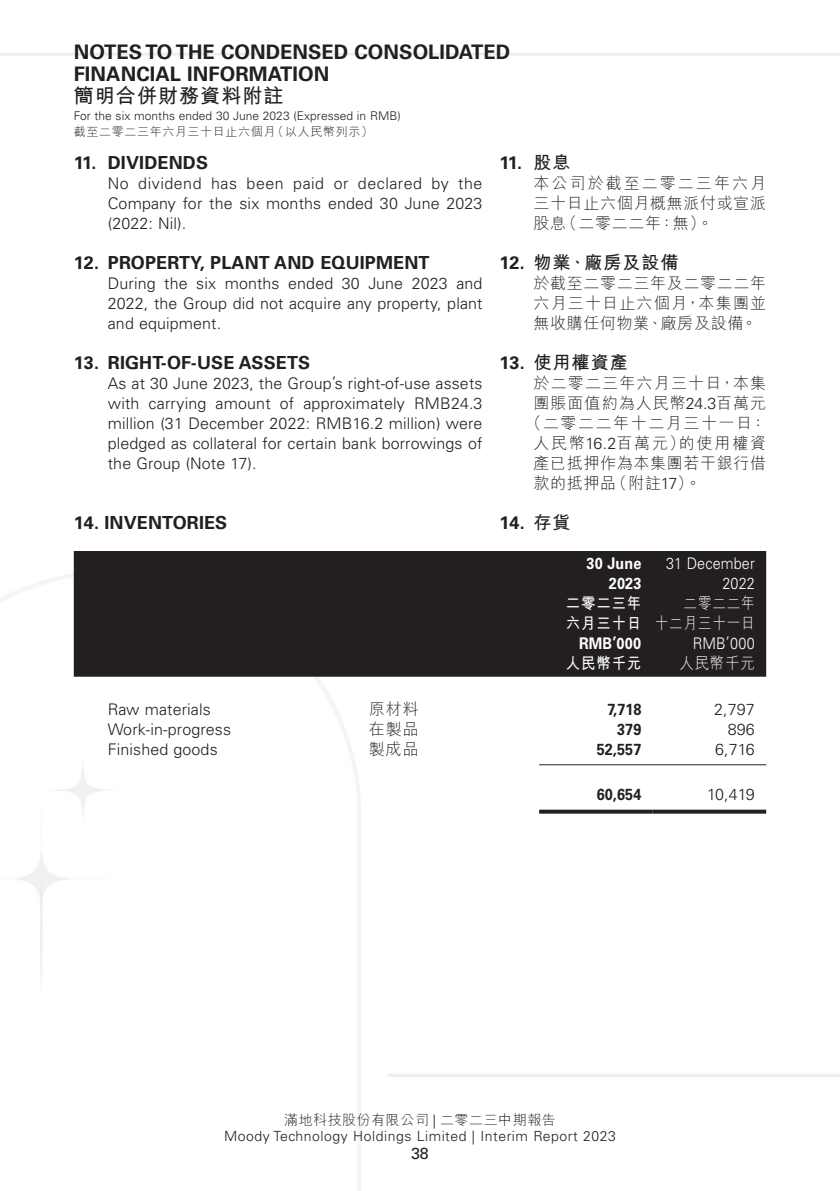
<style>
.page{position:relative;width:840px;height:1191px;background:#fff}
.page>*{position:absolute;margin:0;border:0;box-sizing:border-box;transform-origin:0 0}
.t1{font:700 20px/22px "Univers LT Std";letter-spacing:.005em;color:#231f20}
.t2{font:700 20px "M Hei HK";letter-spacing:.055em;color:#231f20}
.t3{font:700 18px "Univers LT Std";letter-spacing:.01em;color:#231f20}
.t4{font:700 18px "M Hei HK";letter-spacing:.06em;color:#231f20}
.t5{font:300 16px/20px "Univers LT Std";letter-spacing:.01em;color:#231f20;text-align:justify}
.t6{font:300 16px/20px "M Hei HK";letter-spacing:.06em;color:#231f20;text-align:justify}
.t7{font:300 16px/20px "Univers LT Std";letter-spacing:.01em;color:#fff;text-align:right;scale:.9 1}
.t8{font:700 16px "Univers LT Std";letter-spacing:.01em;color:#231f20;scale:.9 1}
.t9{font:700 16px/20px "Univers LT Std";letter-spacing:.01em;color:#fff;text-align:right;scale:.9 1}
.t10{font:300 16px "M Hei HK";letter-spacing:.11em;color:#231f20}
.t11{font:700 16px/20px "M Hei HK";letter-spacing:.06em;color:#fff;scale:.9 1}
.t12{font:300 16px "M Hei HK";letter-spacing:.095em;color:#231f20}
.t13{font:300 16px "M Hei HK";letter-spacing:.04em;color:#231f20}
.t14{font:300 16px/20px "M Hei HK";letter-spacing:.06em;color:#fff;text-align:right;scale:.85 1}
.t15{font:300 16px "M Hei HK";letter-spacing:.06em;color:#fff;scale:.9 1}
.t16{font:16px "Univers LT Std";color:#231f20}
.t17{font:300 14px "Univers LT Std";letter-spacing:.04em;color:#231f20}
.t18{font:300 14px "M Hei HK";letter-spacing:.04em;color:#231f20}
.t19{font:300 12px "Univers LT Std";letter-spacing:.005em;color:#231f20}
.t20{font:300 12px "M Hei HK";letter-spacing:.055em;color:#231f20}
.s1{font-family:"M Hei HK"}
.s2{font-family:"Univers LT Std"}
</style>
<div class="page">
<img style="left:0;top:53px;width:839px;height:1138px">
<div style="left:74px;top:551px;width:691px;height:125px;background:#231f20"></div>
<hr style="left:539px;top:764px;width:113px;height:1px;background:#231f20">
<hr style="left:652px;top:764px;width:113px;height:1px;background:#231f20">
<svg style="left:539px;top:809px;width:113px;height:4px"></svg>
<svg style="left:652px;top:809px;width:113px;height:4px"></svg>
<p class="t1" style="left:74px;top:41px;width:437px">NOTES TO THE CONDENSED CONSOLIDATED<br>FINANCIAL INFORMATION</p>
<p class="t2" style="left:74px;top:81px;width:211px">簡明合併財務資料附註</p>
<p class="t19" style="left:74px;top:109px;width:328px">For the six months ended 30 June 2023 (Expressed in RMB)</p>
<p class="t20" style="left:74px;top:126px;width:301px">截至二零二三年六月三十日止六個月（以人民幣列示）</p>
<p class="t3" style="left:74px;top:152px;width:136px">11. DIVIDENDS</p>
<p class="t5" style="left:108px;top:173px;width:376px">No dividend has been paid or declared by the Company for the six months ended 30 June 2023 (2022: Nil).</p>
<p class="t3" style="left:74px;top:252px;width:357px">12. PROPERTY, PLANT AND EQUIPMENT</p>
<p class="t5" style="left:108px;top:273px;width:376px">During the six months ended 30 June 2023 and 2022, the Group did not acquire any property, plant and equipment.</p>
<p class="t3" style="left:74px;top:352px;width:238px">13. RIGHT-OF-USE ASSETS</p>
<p class="t5" style="left:108px;top:373px;width:376px">As at 30 June 2023, the Group’s right-of-use assets with carrying amount of approximately RMB24.3 million (31 December 2022: RMB16.2 million) were pledged as collateral for certain bank borrowings of the Group (Note 17).</p>
<p class="t3" style="left:74px;top:512px;width:155px">14. INVENTORIES</p>
<p class="t3" style="left:499px;top:152px;width:73px">11. <span class="s1">股息</span></p>
<p class="t6" style="left:533px;top:173px;width:234px">本公司於截至二零二三年六月三十日止六個月概無派付或宣派股息（二零二二年：無）。</p>
<p class="t4" style="left:499px;top:249px;width:181px"><span class="s2">12.</span> 物業、廠房及設備</p>
<p class="t6" style="left:533px;top:273px;width:234px">於截至二零二三年及二零二二年六月三十日止六個月，本集團並無收購任何物業、廠房及設備。</p>
<p class="t4" style="left:499px;top:349px;width:130px"><span class="s2">13.</span> 使用權資產</p>
<p class="t6" style="left:533px;top:373px;width:234px">於二零二三年六月三十日，本集</p>
<p class="t6" style="left:533px;top:393px;width:234px">團賬面值約為人民幣<span class="s2">24.3</span>百萬元</p>
<p class="t12" style="left:525px;top:415px;width:242px">（二零二二年十二月三十一日：</p>
<p class="t10" style="left:533px;top:435px;width:234px">人民幣<span class="s2">16.2</span>百萬元）的使用權資</p>
<p class="t13" style="left:533px;top:455px;width:234px">產已抵押作為本集團若干銀行借</p>
<p class="t6" style="left:533px;top:473px;width:169px">款的抵押品（附註<span class="s2">17</span>）。</p>
<p class="t3" style="left:499px;top:512px;width:73px">14. <span class="s1">存貨</span></p>
<p class="t9" style="left:586px;top:553px;width:62px">30 June<br>2023</p>
<p class="t7" style="left:665px;top:553px;width:100px">31 December<br>2022</p>
<p class="t11" style="left:565px;top:592px;width:85px">二零二三年六月三十日</p>
<p class="t14" style="left:654px;top:593px;width:119px">二零二二年<br>十二月三十一日</p>
<p class="t9" style="left:579px;top:633px;width:70px">RMB’000</p>
<p class="t7" style="left:692px;top:633px;width:70px">RMB’000</p>
<p class="t11" style="left:565px;top:652px;width:85px">人民幣千元</p>
<p class="t15" style="left:679px;top:655px;width:85px">人民幣千元</p>
<p class="t5" style="left:108px;top:699px;width:104px">Raw materials</p>
<p class="t6" style="left:369px;top:698px;width:51px">原材料</p>
<p class="t8" style="left:607px;top:699px;width:39px">7,718</p>
<p class="t5" style="left:713px;top:699px;width:42px">2,797</p>
<p class="t5" style="left:108px;top:719px;width:125px">Work-in-progress</p>
<p class="t6" style="left:368px;top:718px;width:51px">在製品</p>
<p class="t8" style="left:616px;top:719px;width:28px">379</p>
<p class="t5" style="left:727px;top:719px;width:28px">896</p>
<p class="t5" style="left:108px;top:739px;width:111px">Finished goods</p>
<p class="t6" style="left:369px;top:738px;width:51px">製成品</p>
<p class="t8" style="left:596px;top:739px;width:51px">52,557</p>
<p class="t5" style="left:714px;top:739px;width:41px">6,716</p>
<p class="t8" style="left:596px;top:785px;width:51px">60,654</p>
<p class="t5" style="left:706px;top:784px;width:49px">10,419</p>
<p class="t18" style="left:284px;top:1113px;width:273px">滿地科技股份有限公司 <span class="s2">|</span> 二零二三中期報告</p>
<p class="t17" style="left:224px;top:1127px;width:393px">Moody Technology Holdings Limited | Interim Report 2023</p>
<p class="t16" style="left:411px;top:1144px;width:19px">38</p>
</div>
